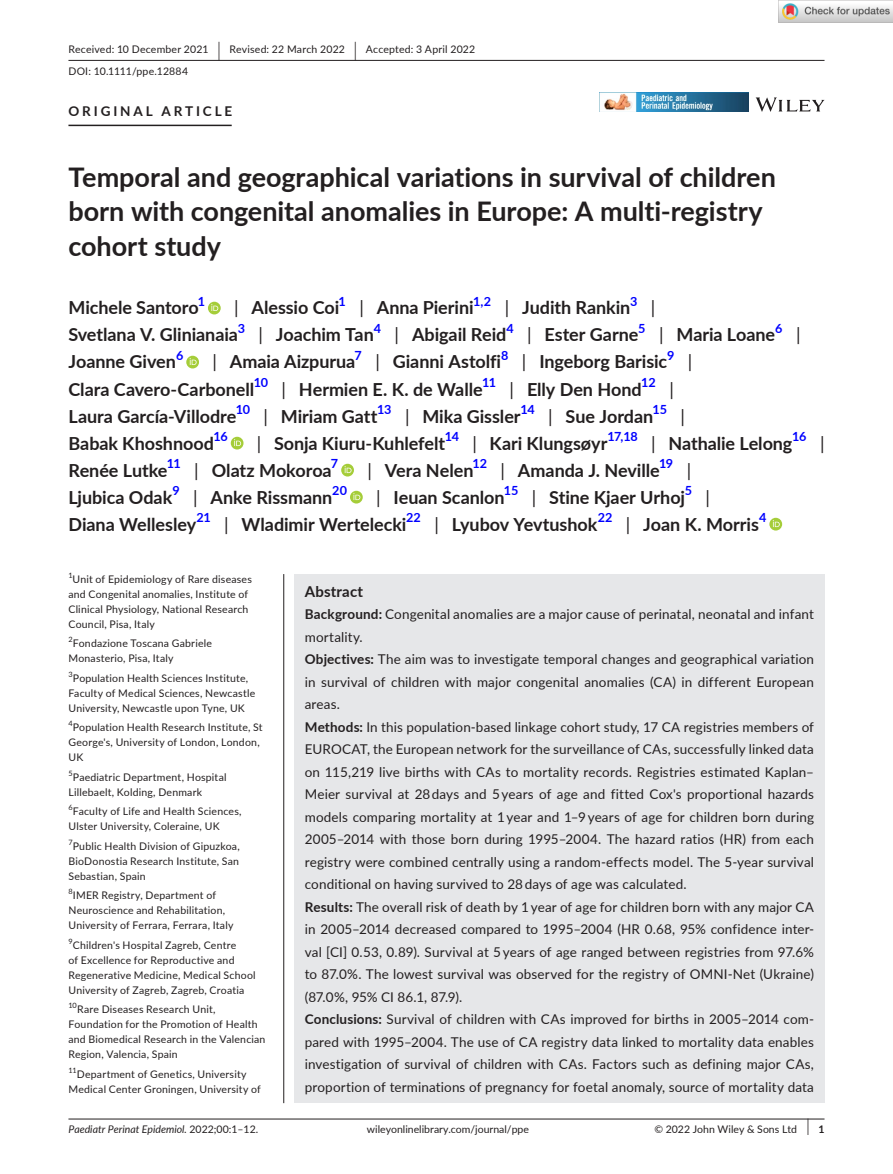
<style>
.page{position:relative;width:893px;height:1174px;background:#fff}
.page>*{position:absolute;margin:0;border:0;box-sizing:border-box;transform-origin:0 0}
.t1{font:700 27px/34.5px "Lato";color:#231f20}
.t2{font:700 18px/27px "Lato";letter-spacing:-.005em;color:#231f20}
.t3{font:18px "Lato";color:#231f20}
.t4{font:700 15px "Lato";letter-spacing:.015em;color:#231f20}
.t5{font:13.5px/22.5px "Lato";letter-spacing:.01em;color:#231f20}
.t6{font:700 13.5px "Lato";letter-spacing:.215em;color:#231f20}
.t7{font:700 12.6px "Lato";color:#00f}
.t8{font:10.5px/15px "Lato";letter-spacing:.02em;color:#231f20}
.t9{font:10.5px "Lato";color:#231f20}
.t10{font:italic 10.5px "Lato";color:#231f20}
.t11{font:7.35px "Lato";color:#231f20}
.s1{font-size:19.65px}
.s2{font-weight:400}
.s3{font-weight:700}
.s4{font-style:normal}
.s5{font-size:17.4px}
</style>
<div class="page">
<hr style="left:68px;top:1118px;width:756px;height:1px;background:#231f20">
<svg style="left:756px;top:97px;width:68px;height:15px"></svg>
<img style="left:599px;top:93px;width:149px;height:19px">
<hr style="left:68px;top:60px;width:756px;height:1px;background:#231f20">
<hr style="left:68px;top:125px;width:164px;height:1px;background:#231f20">
<div style="left:208px;top:302px;width:13px;height:12px;background:#a5cd39;border-radius:50%"></div>
<svg style="left:211px;top:304px;width:7px;height:7px"></svg>
<svg style="left:186px;top:356px;width:13px;height:12px"></svg>
<svg style="left:190px;top:358px;width:7px;height:7px"></svg>
<div style="left:231px;top:437px;width:12px;height:12px;background:#a5cd39;border-radius:50%"></div>
<svg style="left:234px;top:439px;width:7px;height:7px"></svg>
<svg style="left:341px;top:464px;width:13px;height:12px"></svg>
<svg style="left:345px;top:466px;width:7px;height:7px"></svg>
<svg style="left:350px;top:491px;width:13px;height:12px"></svg>
<svg style="left:353px;top:493px;width:7px;height:7px"></svg>
<svg style="left:769px;top:518px;width:13px;height:12px"></svg>
<svg style="left:773px;top:520px;width:7px;height:7px"></svg>
<div style="left:294px;top:574px;width:530px;height:528px;background:#e6e7e9"></div>
<hr style="left:283px;top:574px;width:1px;height:529px;background:#231f20">
<img style="left:779px;top:0;width:114px;height:23px">
<p class="t8" style="left:68px;top:38px;width:408px;line-height:21.8px">Received: 10 December 2021 <span class="s1">|</span> Revised: 22 March 2022 <span class="s1">|</span> Accepted: 3 April 2022<br>DOI: 10.1111/ppe.12884</p>
<p class="t6" style="left:68px;top:101px;width:165px">ORIGINAL ARTICLE</p>
<h1 class="t1" style="left:68px;top:159px;width:709px">Temporal and geographical variations in survival of children born with congenital anomalies in Europe: A multi-registry cohort study</h1>
<h2 class="t2" style="left:68px;top:294px;width:132px">Michele Santoro</h2>
<p class="t7" style="left:198px;top:292px;width:9px">1</p>
<h2 class="t2" style="left:234px;top:294px;width:107px"><span class="s2">|</span> Alessio Coi</h2>
<p class="t7" style="left:339px;top:292px;width:9px">1</p>
<h2 class="t2" style="left:359px;top:294px;width:116px"><span class="s2">|</span> Anna Pierini</h2>
<p class="t7" style="left:473px;top:292px;width:20px">1,2</p>
<h2 class="t2" style="left:505px;top:294px;width:127px"><span class="s2">|</span> Judith Rankin</h2>
<p class="t7" style="left:630px;top:292px;width:9px">3</p>
<h2 class="t3" style="left:651px;top:295px;width:6px">|</h2>
<h2 class="t2" style="left:68px;top:321px;width:171px">Svetlana V. Glinianaia</h2>
<p class="t7" style="left:238px;top:319px;width:9px">3</p>
<h2 class="t2" style="left:259px;top:321px;width:117px"><span class="s2">|</span> Joachim Tan</h2>
<p class="t7" style="left:374px;top:319px;width:9px">4</p>
<h2 class="t2" style="left:395px;top:321px;width:113px"><span class="s2">|</span> Abigail Reid</h2>
<p class="t7" style="left:506px;top:319px;width:9px">4</p>
<h2 class="t2" style="left:527px;top:321px;width:113px"><span class="s2">|</span> Ester Garne</h2>
<p class="t7" style="left:638px;top:319px;width:9px">5</p>
<h2 class="t2" style="left:659px;top:321px;width:118px"><span class="s2">|</span> Maria Loane</h2>
<p class="t7" style="left:775px;top:319px;width:9px">6</p>
<h2 class="t3" style="left:796px;top:322px;width:6px">|</h2>
<h2 class="t2" style="left:68px;top:348px;width:109px">Joanne Given</h2>
<p class="t7" style="left:176px;top:346px;width:9px">6</p>
<h2 class="t2" style="left:212px;top:348px;width:144px"><span class="s2">|</span> Amaia Aizpurua</h2>
<p class="t7" style="left:355px;top:346px;width:9px">7</p>
<h2 class="t2" style="left:375px;top:348px;width:127px"><span class="s2">|</span> Gianni Astolfi</h2>
<p class="t7" style="left:501px;top:346px;width:9px">8</p>
<h2 class="t2" style="left:522px;top:348px;width:147px"><span class="s2">|</span> Ingeborg Barisic</h2>
<p class="t7" style="left:667px;top:346px;width:9px">9</p>
<h2 class="t3" style="left:688px;top:349px;width:6px">|</h2>
<h2 class="t2" style="left:68px;top:375px;width:187px">Clara Cavero-Carbonell</h2>
<p class="t7" style="left:254px;top:373px;width:16px">10</p>
<h2 class="t2" style="left:282px;top:375px;width:203px"><span class="s2">|</span> Hermien E. K. de Walle</h2>
<p class="t7" style="left:482px;top:373px;width:16px">11</p>
<h2 class="t2" style="left:510px;top:375px;width:134px"><span class="s2">|</span> Elly Den Hond</h2>
<p class="t7" style="left:641px;top:373px;width:16px">12</p>
<h2 class="t2" style="left:68px;top:375px;width:618px;text-indent:601px"><span class="s2">|<br></span>Laura García-Villodre<sup>10</sup> <span class="s2">|</span> Miriam Gatt<sup>13</sup> <span class="s2">|</span> Mika Gissler<sup>14</sup> <span class="s2">|</span> Sue Jordan<sup>15</sup> <span class="s2">|<br></span>Babak Khoshnood<sup>16</sup></h2>
<h2 class="t2" style="left:68px;top:429px;width:757px;text-indent:188px"><span class="s2">|</span> Sonja Kiuru-Kuhlefelt<sup>14</sup> <span class="s2">|</span> Kari Klungsøyr<sup>17,18</sup> <span class="s2">|</span> Nathalie Lelong<sup>16</sup> <span class="s2">|<br></span>Renée Lutke<sup>11</sup> <span class="s2">|</span> Olatz Mokoroa<sup>7</sup></h2>
<h2 class="t2" style="left:367px;top:456px;width:325px"><span class="s2">|</span> Vera Nelen<sup>12</sup> <span class="s2">|</span> Amanda J. Neville<sup>19</sup> <span class="s2">|</span></h2>
<h2 class="t2" style="left:68px;top:483px;width:280px">Ljubica Odak<sup>9</sup> <span class="s2">|</span> Anke Rissmann<sup>20</sup></h2>
<h2 class="t2" style="left:68px;top:483px;width:699px;text-indent:308px"><span class="s2">|</span> Ieuan Scanlon<sup>15</sup> <span class="s2">|</span> Stine Kjaer Urhoj<sup>5</sup> <span class="s2">|<br></span>Diana Wellesley<sup>21</sup> <span class="s2">|</span> Wladimir Wertelecki<sup>22</sup> <span class="s2">|</span> Lyubov Yevtushok<sup>22</sup> <span class="s2">|</span> Joan K. Morris<sup>4</sup></h2>
<p class="t8" style="left:68px;top:571px;width:185px"><sup>1</sup>Unit of Epidemiology of Rare diseases and Congenital anomalies, Institute of Clinical Physiology, National Research Council, Pisa, Italy</p>
<p class="t8" style="left:68px;top:635px;width:145px"><sup>2</sup>Fondazione Toscana Gabriele<br>Monasterio, Pisa, Italy</p>
<p class="t8" style="left:68px;top:670px;width:188px"><sup>3</sup>Population Health Sciences Institute,<br>Faculty of Medical Sciences, Newcastle<br>University, Newcastle upon Tyne, UK</p>
<p class="t8" style="left:68px;top:719px;width:196px"><sup>4</sup>Population Health Research Institute, St<br>George's, University of London, London,<br>UK</p>
<p class="t8" style="left:68px;top:769px;width:160px"><sup>5</sup>Paediatric Department, Hospital<br>Lillebaelt, Kolding, Denmark</p>
<p class="t11" style="left:68px;top:802px;width:6px">6</p>
<p class="t8" style="left:68px;top:803px;width:175px;text-indent:4px">Faculty of Life and Health Sciences,<br>Ulster University, Coleraine, UK</p>
<p class="t11" style="left:68px;top:837px;width:6px">7</p>
<p class="t8" style="left:68px;top:838px;width:173px;text-align:justify;text-indent:4px">Public Health Division of Gipuzkoa, BioDonostia Research Institute, San Sebastian, Spain</p>
<p class="t11" style="left:68px;top:886px;width:6px">8</p>
<p class="t8" style="left:68px;top:887px;width:167px;text-indent:4px">IMER Registry, Department of<br>Neuroscience and Rehabilitation,<br>University of Ferrara, Ferrara, Italy</p>
<p class="t11" style="left:68px;top:936px;width:6px">9</p>
<p class="t8" style="left:68px;top:937px;width:189px;text-indent:4px">Children's Hospital Zagreb, Centre<br>of Excellence for Reproductive and Regenerative Medicine, Medical School University of Zagreb, Zagreb, Croatia</p>
<p class="t11" style="left:68px;top:1000px;width:10px">10</p>
<p class="t8" style="left:68px;top:1001px;width:198px;text-indent:9px">Rare Diseases Research Unit, Foundation for the Promotion of Health and Biomedical Research in the Valencian Region, Valencia, Spain</p>
<p class="t11" style="left:68px;top:1065px;width:10px">11</p>
<p class="t8" style="left:68px;top:1066px;width:194px;text-align:center">Department of Genetics, University<br>Medical Center Groningen, University of</p>
<p class="t4" style="left:305px;top:580px;width:60px">Abstract</p>
<p class="t5" style="left:305px;top:602px;width:511px"><span class="s3">Background:</span> Congenital anomalies are a major cause of perinatal, neonatal and infant mortality.<br><span class="s3">Objectives:</span> The aim was to investigate temporal changes and geographical variation in survival of children with major congenital anomalies (CA) in different European areas.<br><span class="s3">Methods:</span> In this population-based linkage cohort study, 17 CA registries members of EUROCAT, the European network for the surveillance of CAs, successfully linked data on 115,219 live births with CAs to mortality records. Registries estimated Kaplan– Meier survival at 28 days and 5 years of age and fitted Cox's proportional hazards models comparing mortality at 1 year and 1–9 years of age for children born during 2005–2014 with those born during 1995–2004. The hazard ratios (HR) from each registry were combined centrally using a random-effects model. The 5-year survival conditional on having survived to 28 days of age was calculated.<br><span class="s3">Results:</span> The overall risk of death by 1 year of age for children born with any major CA in 2005–2014 decreased compared to 1995–2004 (HR 0.68, 95% confidence inter&shy;val [CI] 0.53, 0.89). Survival at 5 years of age ranged between registries from 97.6% to 87.0%. The lowest survival was observed for the registry of OMNI-Net (Ukraine) (87.0%, 95% CI 86.1, 87.9).<br><span class="s3">Conclusions:</span> Survival of children with CAs improved for births in 2005–2014 com&shy;pared with 1995–2004. The use of CA registry data linked to mortality data enables investigation of survival of children with CAs. Factors such as defining major CAs, proportion of terminations of pregnancy for foetal anomaly, source of mortality data</p>
<p class="t10" style="left:68px;top:1121px;width:191px">Paediatr Perinat Epidemiol. <span class="s4">2022;00:1–12.</span></p>
<p class="t9" style="left:367px;top:1121px;width:164px">wileyonlinelibrary.com/journal/ppe</p>
<p class="t9" style="left:654px;top:1121px;width:172px">© 2022 John Wiley &amp; Sons Ltd <span class="s5">|</span> <span class="s3">1</span></p>
</div>
